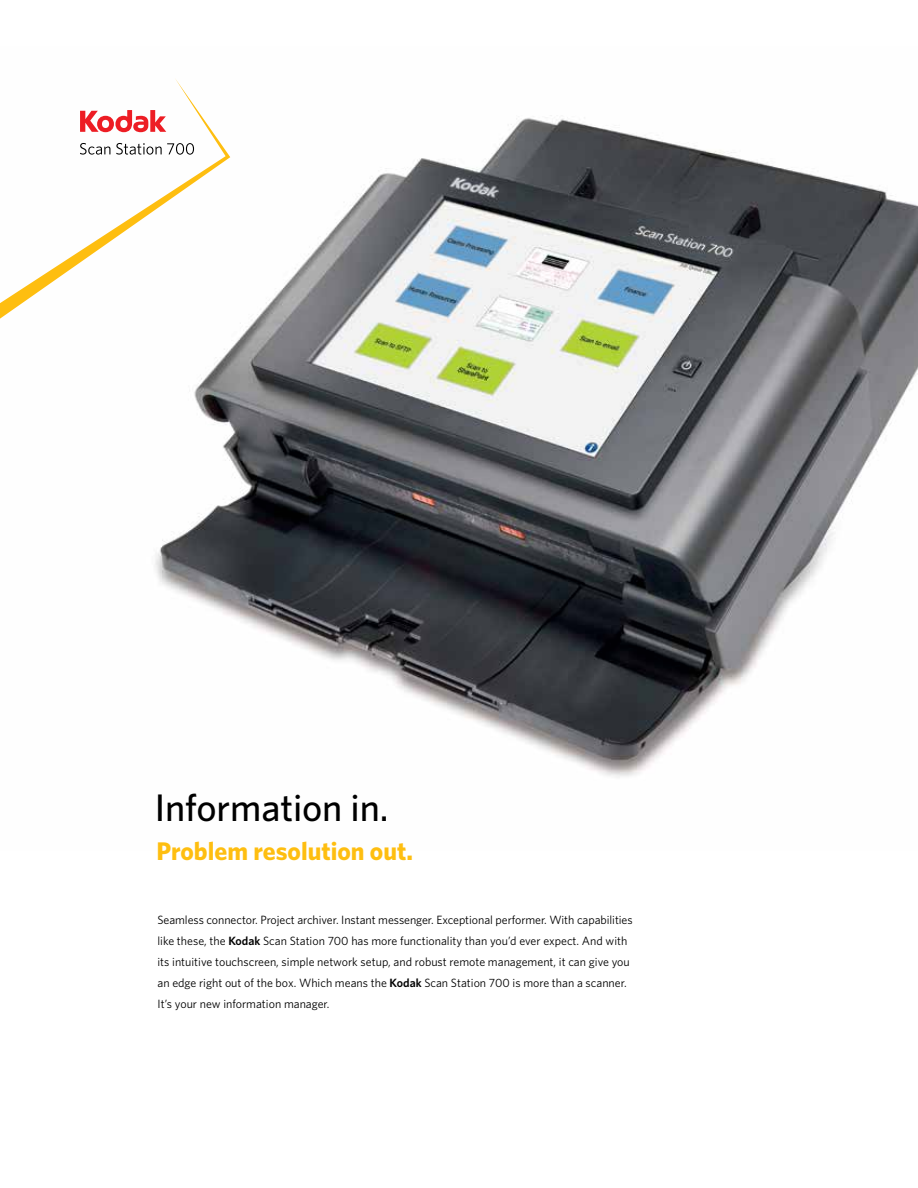
<style>
.page{position:relative;width:918px;height:1188px;background:#fff}
.page>*{position:absolute;margin:0;border:0;box-sizing:border-box;transform-origin:0 0}
.t1{font:500 38.4px "Whitney K";letter-spacing:-.005em;color:#000}
.t2{font:700 25.5px "Whitney K";color:#febe10}
.t3{font:12px/21px "Whitney K";color:#000}
.s1{font-weight:600}
</style>
<div class="page">
<img style="left:155px;top:115px;width:763px;height:663px">
<svg style="left:0;top:79px;width:230px;height:240px"></svg>
<svg style="left:78px;top:110px;width:116px;height:48px"></svg>
<h1 class="t1" style="left:155px;top:784px;width:235px">Information in.</h1>
<h2 class="t2" style="left:157px;top:835px;width:258px">Problem resolution out.</h2>
<p class="t3" style="left:158px;top:909px;width:477px">Seamless connector. Project archiver. Instant messenger. Exceptional performer. With capabilities like these, the <span class="s1">Kodak</span> Scan Station 700 has more functionality than you’d ever expect. And with its intuitive touchscreen, simple network setup, and robust remote management, it can give you an edge right out of the box. Which means the <span class="s1">Kodak</span> Scan Station 700 is more than a scanner.<br>It’s your new information manager.</p>
</div>
